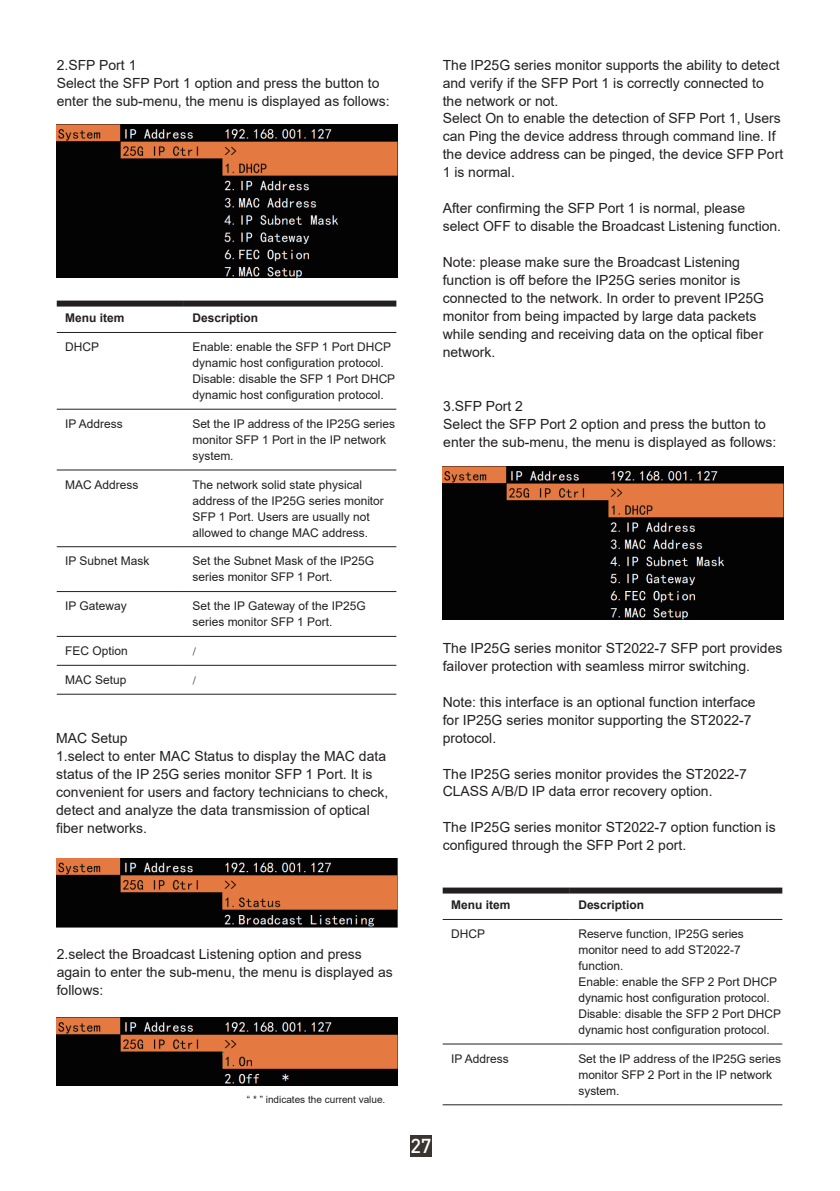
<style>
.page{position:relative;width:840px;height:1191px;background:#fff}
.page>*{position:absolute;margin:0;border:0;box-sizing:border-box;transform-origin:0 0}
.t1{font:500 20px "DIN Pro";color:#fff}
.t2{font:14px/18px "Arial";color:#231f20}
.t3{font:12px/16px "Arial";color:#231f20}
.t4{font:700 12px "Arial";color:#231f20}
.t5{font:300 12px "Adobe Song Std";color:#231f20}
.t6{font:10px "Arial";color:#231f20}
</style>
<div class="page">
<div style="left:410px;top:1135px;width:21px;height:22px;background:#3b3532"></div>
<img style="left:56px;top:125px;width:341px;height:153px">
<div style="left:57px;top:300px;width:127px;height:6px;background:#231f20"></div>
<div style="left:184px;top:300px;width:212px;height:6px;background:#231f20"></div>
<hr style="left:57px;top:332px;width:127px;height:1px;background:#231f20">
<hr style="left:184px;top:332px;width:212px;height:1px;background:#231f20">
<hr style="left:57px;top:409px;width:127px;height:1px;background:#231f20">
<hr style="left:184px;top:409px;width:212px;height:1px;background:#231f20">
<hr style="left:57px;top:469px;width:127px;height:1px;background:#231f20">
<hr style="left:184px;top:469px;width:212px;height:1px;background:#231f20">
<hr style="left:57px;top:546px;width:127px;height:1px;background:#231f20">
<hr style="left:184px;top:546px;width:212px;height:1px;background:#231f20">
<hr style="left:57px;top:591px;width:127px;height:1px;background:#231f20">
<hr style="left:184px;top:591px;width:212px;height:1px;background:#231f20">
<hr style="left:57px;top:636px;width:127px;height:1px;background:#231f20">
<hr style="left:184px;top:636px;width:212px;height:1px;background:#231f20">
<hr style="left:57px;top:665px;width:127px;height:1px;background:#231f20">
<hr style="left:184px;top:665px;width:212px;height:1px;background:#231f20">
<hr style="left:57px;top:693px;width:127px;height:1px;background:#231f20">
<hr style="left:184px;top:693px;width:212px;height:1px;background:#231f20">
<div style="left:442px;top:887px;width:127px;height:6px;background:#231f20"></div>
<div style="left:569px;top:887px;width:212px;height:6px;background:#231f20"></div>
<hr style="left:442px;top:919px;width:127px;height:1px;background:#231f20">
<hr style="left:569px;top:919px;width:212px;height:1px;background:#231f20">
<hr style="left:442px;top:1043px;width:127px;height:1px;background:#231f20">
<hr style="left:569px;top:1043px;width:212px;height:1px;background:#231f20">
<hr style="left:442px;top:1104px;width:127px;height:1px;background:#231f20">
<hr style="left:569px;top:1104px;width:212px;height:1px;background:#231f20">
<img style="left:57px;top:858px;width:340px;height:69px">
<img style="left:57px;top:1017px;width:340px;height:68px">
<img style="left:442px;top:466px;width:340px;height:153px">
<p class="t2" style="left:57px;top:56px;width:334px">2.SFP Port 1<br>Select the SFP Port 1 option and press the button to enter the sub-menu, the menu is displayed as follows:</p>
<p class="t4" style="left:65px;top:310px;width:61px">Menu item</p>
<p class="t4" style="left:192px;top:310px;width:67px">Description</p>
<p class="t3" style="left:65px;top:339px;width:35px">DHCP</p>
<p class="t3" style="left:192px;top:339px;width:204px">Enable: enable the SFP 1 Port DHCP dynamic host configuration protocol.<br>Disable: disable the SFP 1 Port DHCP dynamic host configuration protocol.</p>
<p class="t3" style="left:65px;top:415px;width:59px">IP Address</p>
<p class="t3" style="left:192px;top:415px;width:204px">Set the IP address of the IP25G series monitor SFP 1 Port in the IP network system.</p>
<p class="t3" style="left:65px;top:476px;width:75px">MAC Address</p>
<p class="t3" style="left:192px;top:476px;width:193px">The network solid state physical address of the IP25G series monitor<br>SFP 1 Port. Users are usually not allowed to change MAC address.</p>
<p class="t3" style="left:65px;top:553px;width:86px">IP Subnet Mask</p>
<p class="t3" style="left:192px;top:553px;width:183px">Set the Subnet Mask of the IP25G series monitor SFP 1 Port.</p>
<p class="t3" style="left:65px;top:598px;width:63px">IP Gateway</p>
<p class="t3" style="left:192px;top:598px;width:175px">Set the IP Gateway of the IP25G series monitor SFP 1 Port.</p>
<p class="t3" style="left:65px;top:643px;width:64px">FEC Option</p>
<p class="t5" style="left:192px;top:644px;width:5px">/</p>
<p class="t3" style="left:65px;top:671px;width:63px">MAC Setup</p>
<p class="t5" style="left:192px;top:673px;width:5px">/</p>
<p class="t2" style="left:56px;top:729px;width:333px">MAC Setup<br>1.select to enter MAC Status to display the MAC data status of the IP 25G series monitor SFP 1 Port. It is convenient for users and factory technicians to check, detect and analyze the data transmission of optical fiber networks.</p>
<p class="t2" style="left:442px;top:56px;width:342px">The IP25G series monitor supports the ability to detect and verify if the SFP Port 1 is correctly connected to the network or not.<br>Select On to enable the detection of SFP Port 1, Users can Ping the device address through command line. If the device address can be pinged, the device SFP Port 1 is normal.</p>
<p class="t2" style="left:442px;top:199px;width:340px">After confirming the SFP Port 1 is normal, please select OFF to disable the Broadcast Listening function.</p>
<p class="t2" style="left:442px;top:253px;width:323px">Note: please make sure the Broadcast Listening function is off before the IP25G series monitor is connected to the network. In order to prevent IP25G monitor from being impacted by large data packets while sending and receiving data on the optical fiber network.</p>
<p class="t2" style="left:443px;top:397px;width:334px">3.SFP Port 2<br>Select the SFP Port 2 option and press the button to enter the sub-menu, the menu is displayed as follows:</p>
<p class="t2" style="left:442px;top:639px;width:341px">The IP25G series monitor ST2022-7 SFP port provides failover protection with seamless mirror switching.</p>
<p class="t2" style="left:442px;top:692px;width:314px">Note: this interface is an optional function interface for IP25G series monitor supporting the ST2022-7 protocol.</p>
<p class="t2" style="left:442px;top:764px;width:305px">The IP25G series monitor provides the ST2022-7<br>CLASS A/B/D IP data error recovery option.</p>
<p class="t2" style="left:442px;top:818px;width:334px">The IP25G series monitor ST2022-7 option function is configured through the SFP Port 2 port.</p>
<p class="t2" style="left:57px;top:945px;width:337px">2.select the Broadcast Listening option and press again to enter the sub-menu, the menu is displayed as follows:</p>
<p class="t6" style="left:247px;top:1092px;width:140px">“ * ” indicates the current value.</p>
<h1 class="t1" style="left:410px;top:1132px;width:23px">27</h1>
<p class="t4" style="left:451px;top:896px;width:61px">Menu item</p>
<p class="t4" style="left:578px;top:896px;width:67px">Description</p>
<p class="t3" style="left:451px;top:926px;width:35px">DHCP</p>
<p class="t3" style="left:578px;top:926px;width:204px">Reserve function, IP25G series monitor need to add ST2022-7 function.<br>Enable: enable the SFP 2 Port DHCP dynamic host configuration protocol.<br>Disable: disable the SFP 2 Port DHCP dynamic host configuration protocol.</p>
<p class="t3" style="left:451px;top:1050px;width:59px">IP Address</p>
<p class="t3" style="left:578px;top:1050px;width:204px">Set the IP address of the IP25G series monitor SFP 2 Port in the IP network system.</p>
</div>
